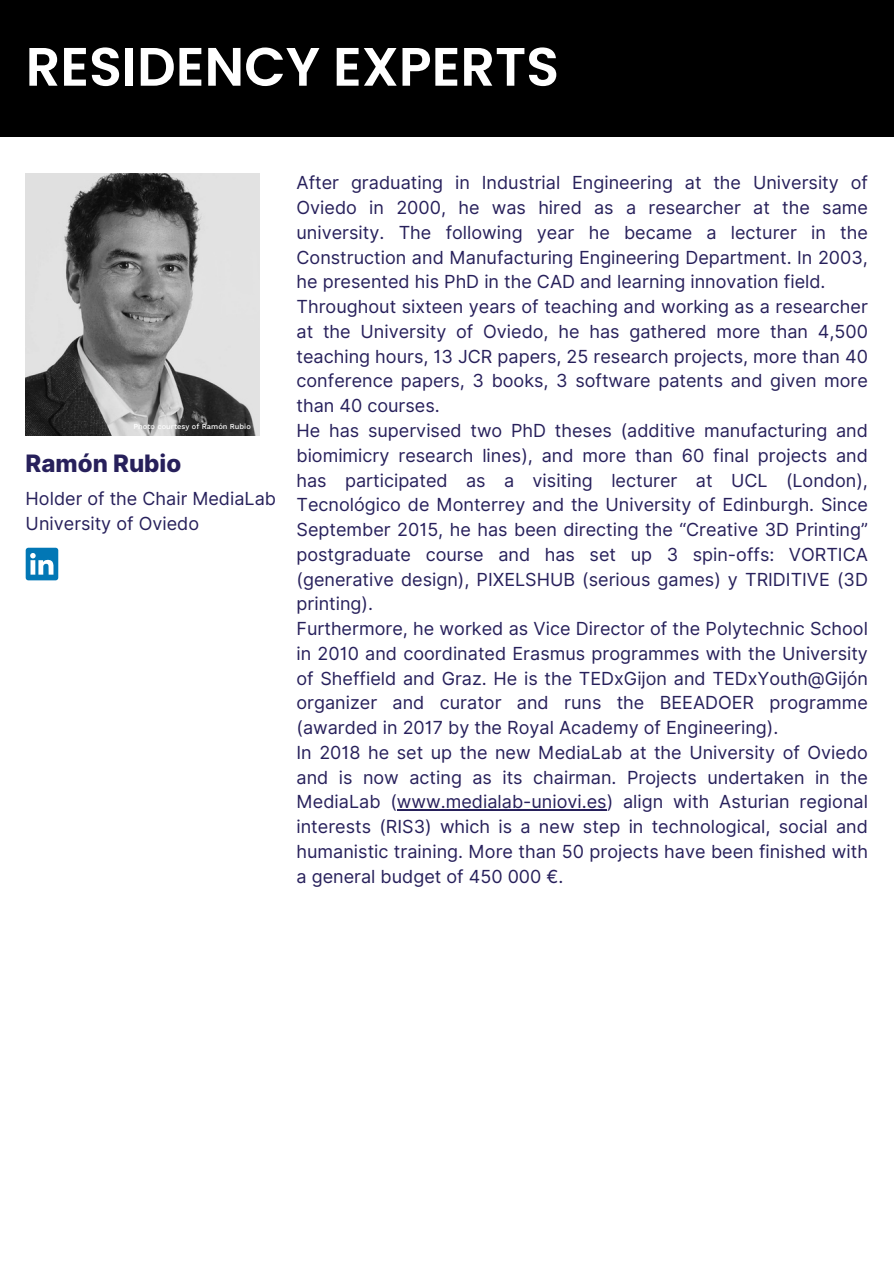
<style>
.page{position:relative;width:894px;height:1264px;background:#fff}
.page>*{position:absolute;margin:0;border:0;box-sizing:border-box;transform-origin:0 0}
.t1{font:600 54px "Poppins";color:#fff}
.t2{font:800 24px "Inter";color:#27205b}
.t3{font:18px/24.8px "Inter";color:#27205b}
.t4{font:500 7.5px "Work Sans";color:#fff}
</style>
<div class="page">
<img style="left:26px;top:173px;width:234px;height:262px">
<hr style="left:397px;top:809px;width:209px;height:1px;background:#27205b">
<svg style="left:26px;top:547px;width:32px;height:33px"></svg>
<div style="left:0;top:0;width:893px;height:136px;background:#000"></div>
<h1 class="t1" style="left:26px;top:29px;width:535px">RESIDENCY EXPERTS</h1>
<p class="t4" style="left:133px;top:422px;width:119px">Photo courtesy of Ramón Rubio</p>
<h2 class="t2" style="left:26px;top:449px;width:157px">Ramón Rubio</h2>
<p class="t3" style="left:26px;top:486px;width:252px">Holder of the Chair MediaLab<br>University of Oviedo</p>
<p class="t3" style="left:296px;top:170px;width:573px">After graduating in Industrial Engineering at the University of Oviedo in 2000, he was hired as a researcher at the same university. The following year he became a lecturer in the Construction and Manufacturing Engineering Department. In 2003, he presented his PhD in the CAD and learning innovation field.<br>Throughout sixteen years of teaching and working as a researcher at the University of Oviedo, he has gathered more than 4,500 teaching hours, 13 JCR papers, 25 research projects, more than 40 conference papers, 3 books, 3 software patents and given more than 40 courses.<br>He has supervised two PhD theses (additive manufacturing and biomimicry research lines), and more than 60 final projects and has participated as a visiting lecturer at UCL (London), Tecnológico de Monterrey and the University of Edinburgh. Since September 2015, he has been directing the “Creative 3D Printing” postgraduate course and has set up 3 spin-offs: VORTICA (generative design), PIXELSHUB (serious games) y TRIDITIVE (3D printing).<br>Furthermore, he worked as Vice Director of the Polytechnic School in 2010 and coordinated Erasmus programmes with the University of Sheffield and Graz. He is the TEDxGijon and TEDxYouth@Gijón organizer and curator and runs the BEEADOER programme (awarded in 2017 by the Royal Academy of Engineering).<br>In 2018 he set up the new MediaLab at the University of Oviedo and is now acting as its chairman. Projects undertaken in the MediaLab (www.medialab-uniovi.es) align with Asturian regional interests (RIS3) which is a new step in technological, social and humanistic training. More than 50 projects have been finished with a general budget of 450 000 €.</p>
</div>
